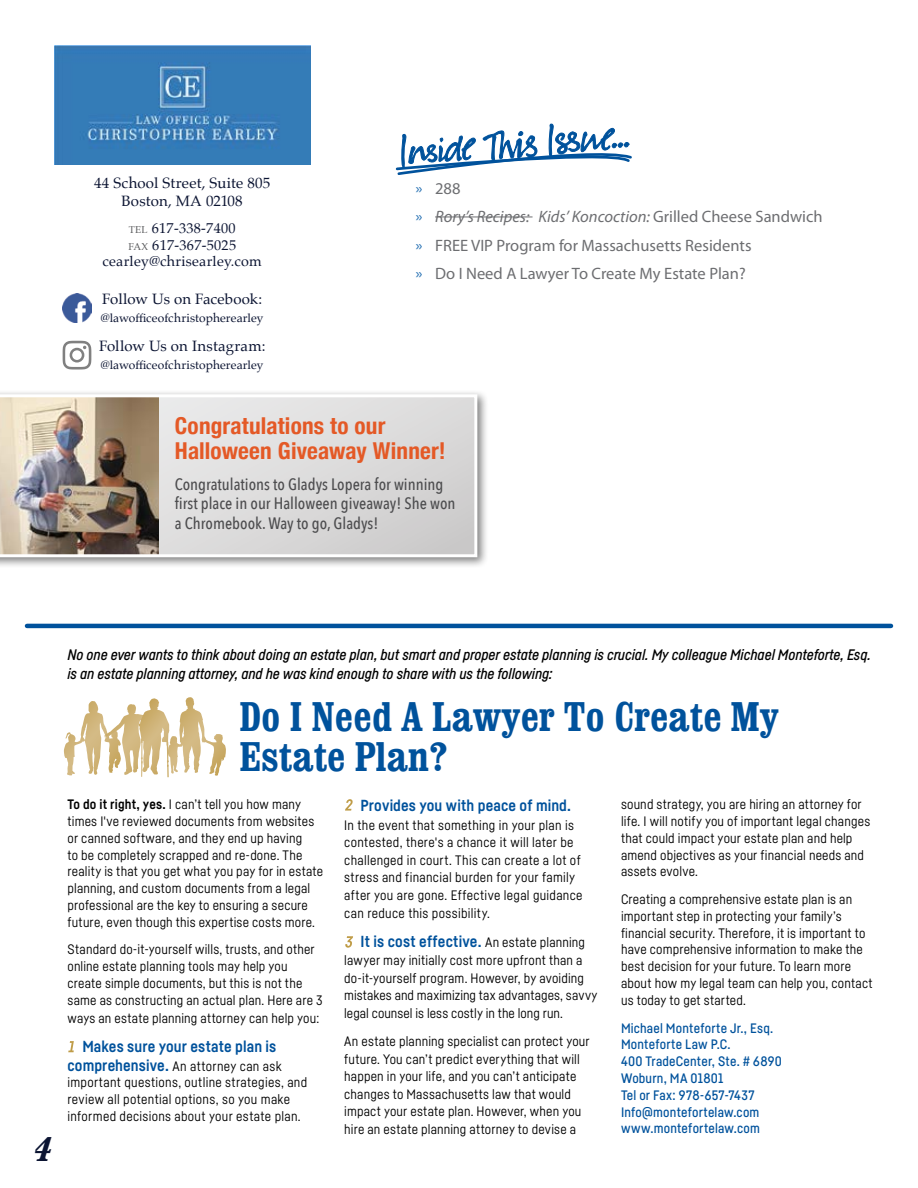
<style>
.page{position:relative;width:918px;height:1188px;background:#fff}
.page>*{position:absolute;margin:0;border:0;box-sizing:border-box;transform-origin:0 0}
.t1{font:700 condensed 42px/39.3px "Clarendon";color:#00529c}
.t2{font:italic 700 35.25px "Baskerville";color:#0b1432}
.t3{font:700 condensed 23.25px/25.5px "Helvetica Neue";letter-spacing:.005em;color:#e45926}
.t4{font:16.5px/28.2px "Myriad Pro";color:#6d6e71}
.t5{font:500 16.5px/19.5px "Avenir Next Condensed";color:#4d4d4f}
.t6{font:700 15.75px "Fabrikat";letter-spacing:.005em;color:#00529c}
.t7{font:italic 500 15px/18.3px "Fabrikat";letter-spacing:-.005em;color:#000}
.t8{font:15px/18px "Palatino";letter-spacing:.005em;color:#0b1432;text-align:center}
.t9{font:14.25px/16.5px "Palatino";letter-spacing:.02em;color:#0b1432;text-align:center}
.t10{font:13.5px/16.8px "Fabrikat";letter-spacing:.015em;color:#000}
.t11{font:500 13.5px/16.8px "Fabrikat";letter-spacing:.01em;color:#00529c}
.t12{font:12px "Palatino";letter-spacing:.005em;color:#0b1432}
.s1{font-size:10.05px;color:#58595b}
.s2{font-family:"Avant Garde IT Cby BT";font-weight:500;color:#347ab8}
.s3{font-style:italic}
.s4{font-weight:700}
.s5{font-style:italic;color:#fff}
.s6{font-weight:700;font-size:15.75px;color:#00529c}
.s7{font-weight:400;font-size:13.5px;color:#000}
</style>
<div class="page">
<div style="left:0;top:389px;width:489px;height:180px;background:#000;opacity:.5"></div>
<svg style="left:0;top:394px;width:477px;height:163px;background:#cac5c0"></svg>
<img style="left:55px;top:45px;width:255px;height:119px">
<svg style="left:395px;top:123px;width:237px;height:52px"></svg>
<hr style="left:435px;top:217px;width:98px;height:1px;background:#6d6e71">
<img style="left:63px;top:294px;width:28px;height:28px">
<svg style="left:63px;top:341px;width:28px;height:29px"></svg>
<hr style="left:27px;top:624px;width:864px;height:4px;background:#00529c">
<svg style="left:64px;top:701px;width:28px;height:74px"></svg>
<svg style="left:104px;top:697px;width:86px;height:80px"></svg>
<p class="t8" style="left:94px;top:174px;width:178px">44 School Street, Suite 805<br>Boston, MA 02108</p>
<p class="t9" style="left:103px;top:220px;width:161px"><span class="s1">TEL</span> 617-338-7400<br><span class="s1">FAX</span> 617-367-5025 cearley@chrisearley.com</p>
<p class="t8" style="left:102px;top:290px;width:162px">Follow Us on Facebook:</p>
<p class="t12" style="left:101px;top:308px;width:164px">@lawofficeofchristopherearley</p>
<p class="t8" style="left:99px;top:337px;width:168px">Follow Us on Instagram:</p>
<p class="t12" style="left:101px;top:355px;width:164px">@lawofficeofchristopherearley</p>
<p class="t4" style="left:415px;top:174px;width:409px"><span class="s2">»</span> 288<br><span class="s2">»</span> <span class="s3">Rory’s Recipes: Kids’ Koncoction:</span> Grilled Cheese Sandwich <span class="s2">»</span> FREE VIP Program for Massachusetts Residents<br><span class="s2">»</span> Do I Need A Lawyer To Create My Estate Plan?</p>
<h3 class="t3" style="left:175px;top:411px;width:272px">Congratulations to our<br>Halloween Giveaway Winner!</h3>
<p class="t5" style="left:175px;top:474px;width:282px">Congratulations to Gladys Lopera for winning first place in our Halloween giveaway! She won a Chromebook. Way to go, Gladys!</p>
<h2 class="t2" style="left:33px;top:1125px;width:20px">4</h2>
<p class="t7" style="left:68px;top:645px;width:805px">No one ever wants to think about doing an estate plan, but smart and proper estate planning is crucial. My colleague Michael Monteforte, Esq. is an estate planning attorney, and he was kind enough to share with us the following:</p>
<h1 class="t1" style="left:239px;top:697px;width:541px">Do I Need A Lawyer To Create My<br>Estate Plan?</h1>
<p class="t10" style="left:68px;top:796px;width:257px"><span class="s4">To do it right, yes.</span> I can’t tell you how many times I've reviewed documents from websites or canned software, and they end up having<br>to be completely scrapped and re-done. The reality is that you get what you pay for in estate planning, and custom documents from a legal professional are the key to ensuring a secure future, even though this expertise costs more.</p>
<p class="t10" style="left:68px;top:941px;width:257px">Standard do-it-yourself wills, trusts, and other online estate planning tools may help you create simple documents, but this is not the same as constructing an actual plan. Here are 3</p>
<p class="t10" style="left:68px;top:1010px;width:253px">ways an estate planning attorney can help you:</p>
<p class="t6" style="left:68px;top:1037px;width:210px"><span class="s5">1</span> Makes sure your estate plan is</p>
<p class="t10" style="left:67px;top:1057px;width:241px"><span class="s6">comprehensive.</span> An attorney can ask important questions, outline strategies, and review all potential options, so you make informed decisions about your estate plan.</p>
<p class="t6" style="left:344px;top:795px;width:228px"><span class="s5">2</span> Provides you with peace of mind.</p>
<p class="t10" style="left:344px;top:816px;width:240px;line-height:17.5px">In the event that something in your plan is contested, there's a chance it will later be challenged in court. This can create a lot of stress and financial burden for your family after you are gone. Effective legal guidance can reduce this possibility.</p>
<p class="t6" style="left:344px;top:932px;width:242px"><span class="s5">3</span> It is cost effective. <span class="s7">An estate planning</span></p>
<p class="t10" style="left:344px;top:951px;width:255px;line-height:17.5px">lawyer may initially cost more upfront than a do-it-yourself program. However, by avoiding mistakes and maximizing tax advantages, savvy legal counsel is less costly in the long run.</p>
<p class="t10" style="left:344px;top:1032px;width:247px;line-height:17.5px">An estate planning specialist can protect your future. You can’t predict everything that will happen in your life, and you can’t anticipate changes to Massachusetts law that would impact your estate plan. However, when you hire an estate planning attorney to devise a</p>
<p class="t10" style="left:621px;top:796px;width:251px">sound strategy, you are hiring an attorney for life. I will notify you of important legal changes that could impact your estate plan and help amend objectives as your financial needs and assets evolve.</p>
<p class="t10" style="left:621px;top:890px;width:253px">Creating a comprehensive estate plan is an important step in protecting your family’s financial security. Therefore, it is important to have comprehensive information to make the best decision for your future. To learn more about how my legal team can help you, contact us today to get started.</p>
<p class="t11" style="left:621px;top:1019px;width:162px">Michael Monteforte Jr., Esq.<br>Monteforte Law P.C.<br>400 TradeCenter, Ste. # 6890<br>Woburn, MA 01801<br>Tel or Fax: 978-657-7437<br>Info@montefortelaw.com www.montefortelaw.com</p>
</div>
